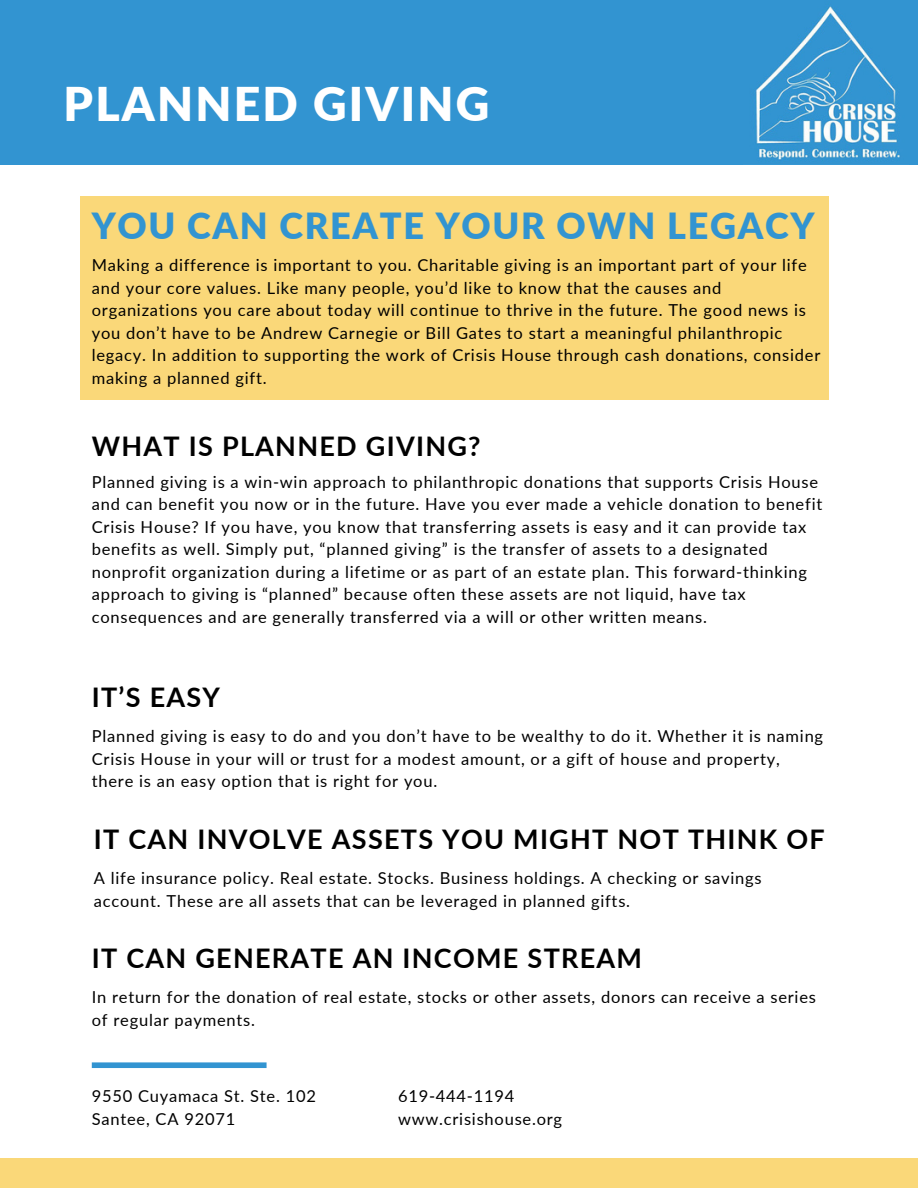
<style>
.page{position:relative;width:918px;height:1188px;background:#fff}
.page>*{position:absolute;margin:0;border:0;box-sizing:border-box;transform-origin:0 0}
.t1{font:900 46.5px "Lato";letter-spacing:.045em;color:#fff}
.t2{font:900 36px "Lato";letter-spacing:.045em;color:#3294d1}
.t3{font:700 27px "Lato";letter-spacing:.05em;color:#000}
.t4{font:16.5px/22.5px "Lato";letter-spacing:.045em;color:#000}
</style>
<div class="page">
<div style="left:0;top:0;width:918px;height:164px;background:#3294d1"></div>
<div style="left:0;top:1158px;width:918px;height:30px;background:#fad879"></div>
<div style="left:92px;top:1062px;width:175px;height:6px;background:#3294d1"></div>
<img style="left:756px;top:6px;width:144px;height:154px">
<div style="left:80px;top:196px;width:748px;height:203px;background:#fad879"></div>
<p class="t1" style="left:64px;top:75px;width:427px">PLANNED GIVING</p>
<p class="t2" style="left:92px;top:203px;width:724px">YOU CAN CREATE YOUR OWN LEGACY</p>
<p class="t4" style="left:92px;top:254px;width:730px">Making a difference is important to you. Charitable giving is an important part of your life and your core values. Like many people, you’d like to know that the causes and organizations you care about today will continue to thrive in the future. The good news is you don’t have to be Andrew Carnegie or Bill Gates to start a meaningful philanthropic legacy. In addition to supporting the work of Crisis House through cash donations, consider making a planned gift.</p>
<p class="t3" style="left:92px;top:429px;width:390px">WHAT IS PLANNED GIVING?</p>
<p class="t4" style="left:92px;top:470px;width:732px">Planned giving is a win-win approach to philanthropic donations that supports Crisis House and can benefit you now or in the future. Have you ever made a vehicle donation to benefit Crisis House? If you have, you know that transferring assets is easy and it can provide tax benefits as well. Simply put, “planned giving” is the transfer of assets to a designated nonprofit organization during a lifetime or as part of an estate plan. This forward-thinking approach to giving is “planned” because often these assets are not liquid, have tax consequences and are generally transferred via a will or other written means.</p>
<p class="t3" style="left:92px;top:680px;width:130px">IT’S EASY</p>
<p class="t4" style="left:92px;top:725px;width:733px">Planned giving is easy to do and you don’t have to be wealthy to do it. Whether it is naming<br>Crisis House in your will or trust for a modest amount, or a gift of house and property, there is an easy option that is right for you.</p>
<p class="t3" style="left:94px;top:822px;width:732px">IT CAN INVOLVE ASSETS YOU MIGHT NOT THINK OF</p>
<p class="t4" style="left:94px;top:866px;width:669px">A life insurance policy. Real estate. Stocks. Business holdings. A checking or savings account. These are all assets that can be leveraged in planned gifts.</p>
<p class="t3" style="left:92px;top:942px;width:552px">IT CAN GENERATE AN INCOME STREAM</p>
<p class="t4" style="left:92px;top:986px;width:726px">In return for the donation of real estate, stocks or other assets, donors can receive a series of regular payments.</p>
<p class="t4" style="left:92px;top:1085px;width:226px">9550 Cuyamaca St. Ste. 102</p>
<p class="t4" style="left:92px;top:1107px;width:145px">Santee, CA 92071</p>
<p class="t4" style="left:398px;top:1085px;width:118px">619-444-1194</p>
<p class="t4" style="left:398px;top:1107px;width:166px">www.crisishouse.org</p>
</div>
